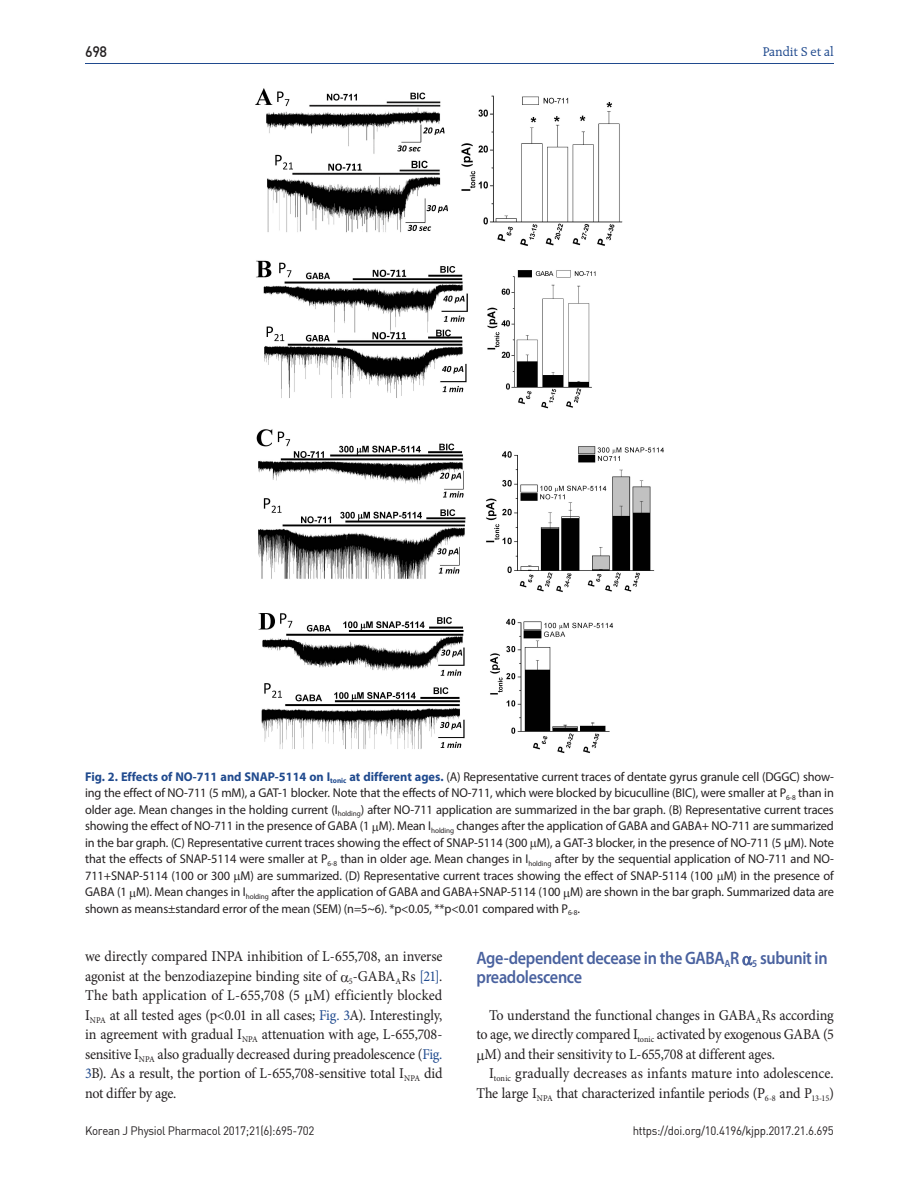
<style>
.page{position:relative;width:919px;height:1191px;background:#fff}
.page>*{position:absolute;margin:0;border:0;box-sizing:border-box;transform-origin:0 0}
.t1{font:600 18px/19.5px "Myriad Pro";letter-spacing:-.02em;color:#4a629f;scale:.9 1}
.t2{font:15px/19.5px "Minion Pro";letter-spacing:-.015em;color:#231f20;text-align:justify;scale:.94 1}
.t3{font:15px "Minion Pro";letter-spacing:.005em;color:#231f20;scale:.94 1}
.t4{font:15px "Dinmed";color:#231f20;scale:.95 1}
.t5{font:13.5px "Raleigh BT";letter-spacing:-.01em;color:#204a8e}
.t6{font:12.75px/16.5px "Myriad Pro";letter-spacing:-.01em;color:#231f20;text-align:justify}
.t7{font:12px "Dinreg";letter-spacing:-.025em;color:#231f20;scale:.95 1}
.s1{font-weight:700;color:#204a8e}
.s2{color:#204a8e}
</style>
<div class="page">
<hr style="left:85px;top:64px;width:748px;height:1px;background:#204a8e">
<img style="left:255px;top:88px;width:409px;height:666px">
<svg style="left:742px;top:955px;width:10px;height:10px"></svg>
<p class="t4" style="left:85px;top:42px;width:25px">698</p>
<p class="t5" style="left:762px;top:43px;width:72px">Pandit S et al</p>
<p class="t6" style="left:85px;top:768px;width:750px"><span class="s1">Fig. 2. Effects of NO-711 and SNAP-5114 on I</span><sub>tonic</sub> <span class="s1">at different ages.</span> (A) Representative current traces of dentate gyrus granule cell (DGGC) show&shy;ing the effect of NO-711 (5 mM), a GAT-1 blocker. Note that the effects of NO-711, which were blocked by bicuculline (BIC), were smaller at P<sub>6-8</sub> than in older age. Mean changes in the holding current (I<sub>holding</sub>) after NO-711 application are summarized in the bar graph. (B) Representative current traces showing the effect of NO-711 in the presence of GABA (1 M). Mean I<sub>holding</sub> changes after the application of GABA and GABA+ NO-711 are summarized in the bar graph. (C) Representative current traces showing the effect of SNAP-5114 (300 M), a GAT-3 blocker, in the presence of NO-711 (5 μM). Note that the effects of SNAP-5114 were smaller at P<sub>6-8</sub> than in older age. Mean changes in I<sub>holding</sub> after by the sequential application of NO-711 and NO-711+SNAP-5114 (100 or 300 M) are summarized. (D) Representative current traces showing the effect of SNAP-5114 (100 M) in the presence of GABA (1 M). Mean changes in I<sub>holding</sub> after the application of GABA and GABA+SNAP-5114 (100 M) are shown in the bar graph. Summarized data are shown as means±standard error of the mean (SEM) (n=5~6). *p&lt;0.05, **p&lt;0.01 compared with P<sub>6-8</sub>.</p>
<p class="t2" style="left:85px;top:946px;width:381px">we directly compared INPA inhibition of L-655,708, an inverse agonist at the benzodiazepine binding site of <sub>5</sub>-GABA<sub>A</sub>Rs <span class="s2">[21]</span>.<br>The bath application of L-655,708 (5 M) efficiently blocked I<sub>NPA</sub> at all tested ages (p&lt;0.01 in all cases; <span class="s2">Fig. 3</span>A). Interestingly, in agreement with gradual I<sub>NPA</sub> attenuation with age, L-655,708- sensitive I<sub>NPA</sub> also gradually decreased during preadolescence (<span class="s2">Fig.<br>3</span>B). As a result, the portion of L-655,708-sensitive total I<sub>NPA</sub> did not differ by age.</p>
<h1 class="t1" style="left:476px;top:947px;width:391px">Age-dependent decease in the GABA<sub>A</sub>R <sub>5</sub> subunit in preadolescence</h1>
<p class="t2" style="left:489px;top:1005px;width:368px">To understand the functional changes in GABA<sub>A</sub>Rs according</p>
<p class="t2" style="left:476px;top:1024px;width:381px">to age, we directly compared I<sub>tonic</sub> activated by exogenous GABA (5</p>
<p class="t2" style="left:484px;top:1044px;width:310px">M) and their sensitivity to L-655,708 at different ages.</p>
<p class="t3" style="left:489px;top:1063px;width:368px">I<sub>tonic</sub> gradually decreases as infants mature into adolescence.</p>
<p class="t2" style="left:476px;top:1083px;width:381px">The large I<sub>NPA</sub> that characterized infantile periods (P<sub>6-8</sub> and P<sub>13-15</sub>)</p>
<p class="t7" style="left:85px;top:1123px;width:243px">Korean J Physiol Pharmacol 2017;21(6):695-702</p>
<p class="t7" style="left:632px;top:1123px;width:213px">https://doi.org/10.4196/kjpp.2017.21.6.695</p>
</div>
